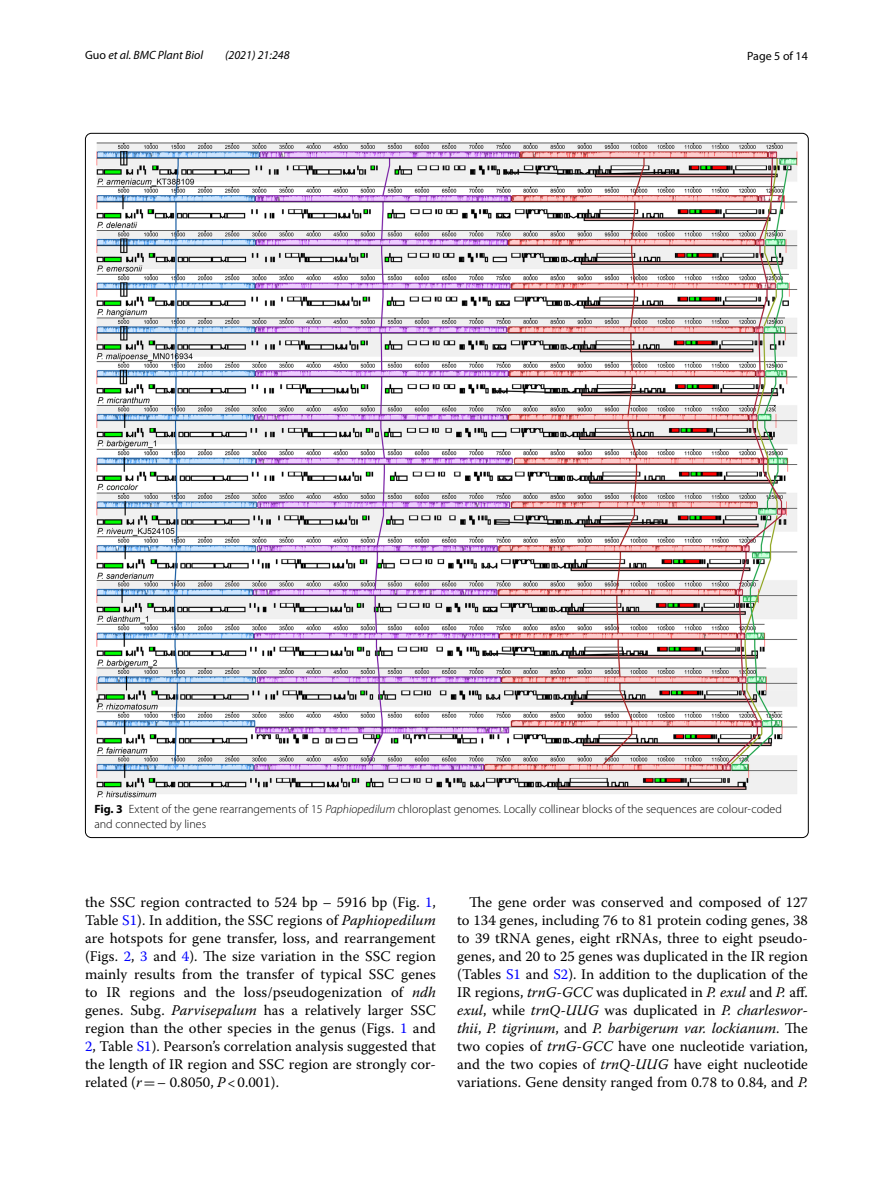
<style>
.page{position:relative;width:893px;height:1187px;background:#fff}
.page>*{position:absolute;margin:0;border:0;box-sizing:border-box;transform-origin:0 0}
.t1{font:14.7px/18px "Warnock Pro";color:#000;text-align:justify}
.t2{font:300 12px/15px "Myriad Pro";color:#000}
.t3{font:italic 12px "Myriad Pro";color:#000}
.t4{font:12px "Myriad Pro";color:#000}
.s1{font-style:normal}
.s2{font-weight:700}
.s3{font-style:italic}
.s4{color:#00f}
.s5{font-family:"MTSY"}
</style>
<div class="page">
<img style="left:97px;top:142px;width:700px;height:655px">
<p class="t3" style="left:85px;top:48px;width:120px"><span class="s1">Guo</span> et al. BMC Plant Biol</p>
<p class="t3" style="left:225px;top:48px;width:66px">(2021) 21:248</p>
<p class="t4" style="left:747px;top:48px;width:62px">Page 5 of 14</p>
<p class="t2" style="left:94px;top:801px;width:689px"><span class="s2">Fig. 3</span> Extent of the gene rearrangements of 15 <span class="s3">Paphiopedilum</span> chloroplast genomes. Locally collinear blocks of the sequences are colour-coded and connected by lines</p>
<p class="t1" style="left:85px;top:893px;width:352px">the SSC region contracted to 524 bp – 5916 bp (Fig. <span class="s4">1</span>, Table <span class="s4">S1</span>). In addition, the SSC regions of <span class="s3">Paphiopedilum </span>are hotspots for gene transfer, loss, and rearrangement (Figs. <span class="s4">2</span>, <span class="s4">3</span> and <span class="s4">4</span>). The size variation in the SSC region mainly results from the transfer of typical SSC genes to IR regions and the loss/pseudogenization of <span class="s3">ndh </span>genes. Subg. <span class="s3">Parvisepalum</span> has a relatively larger SSC region than the other species in the genus (Figs. <span class="s4">1</span> and <span class="s4">2</span>, Table <span class="s4">S1</span>). Pearson’s correlation analysis suggested that the length of IR region and SSC region are strongly cor&shy;related (<span class="s3">r</span><span class="s5">=</span>– 0.8050, <span class="s3">P</span>&lt;0.001).</p>
<p class="t1" style="left:457px;top:893px;width:352px;text-indent:12px">The gene order was conserved and composed of 127 to 134 genes, including 76 to 81 protein coding genes, 38 to 39 tRNA genes, eight rRNAs, three to eight pseudo&shy;genes, and 20 to 25 genes was duplicated in the IR region (Tables <span class="s4">S1</span> and <span class="s4">S2</span>). In addition to the duplication of the IR regions, <span class="s3">trnG-GCC</span> was duplicated in <span class="s3">P. exul</span> and <span class="s3">P.</span> aff. <span class="s3">exul</span>, while <span class="s3">trnQ-UUG</span> was duplicated in <span class="s3">P. charleswor&shy;thii</span>, <span class="s3">P. tigrinum</span>, and <span class="s3">P. barbigerum var. lockianum</span>. The two copies of <span class="s3">trnG-GCC</span> have one nucleotide variation, and the two copies of <span class="s3">trnQ-UUG</span> have eight nucleotide variations. Gene density ranged from 0.78 to 0.84, and <span class="s3">P.</span></p>
</div>
